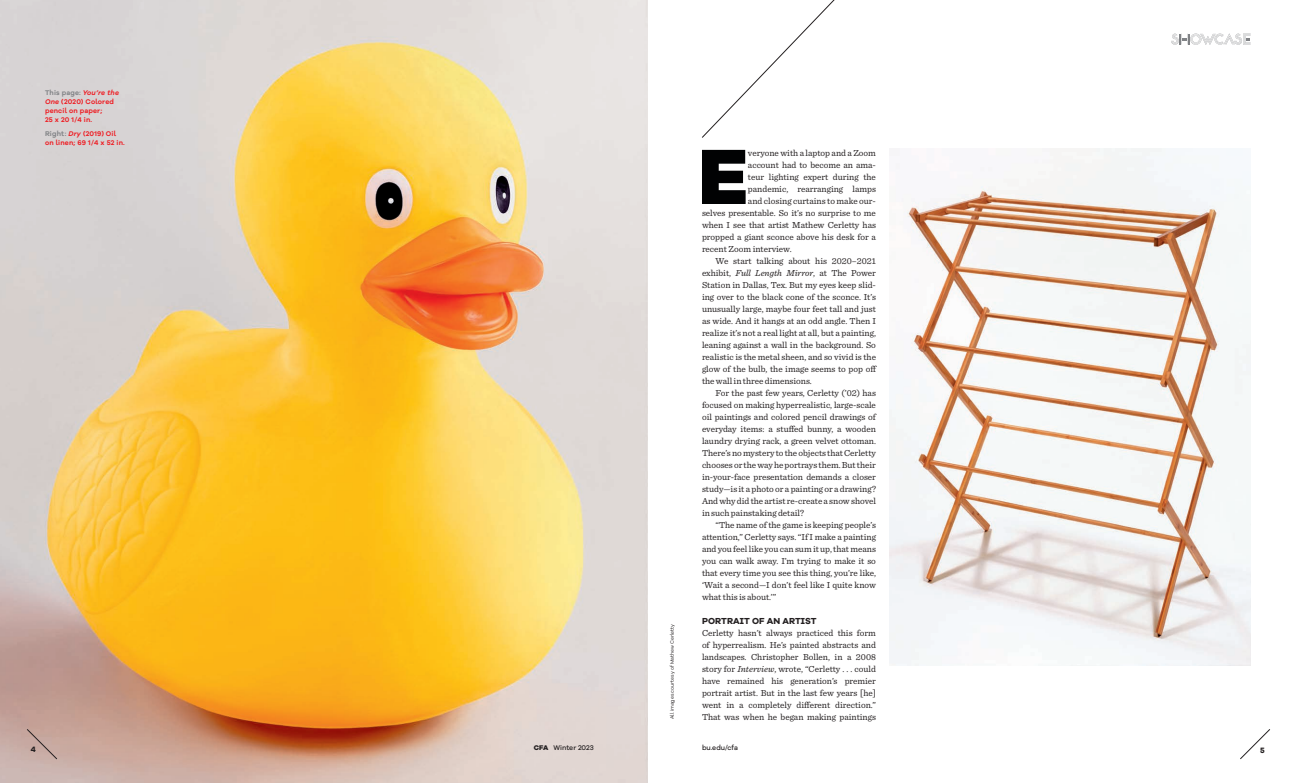
<style>
.page{position:relative;width:1296px;height:783px;background:#fff}
.page>*{position:absolute;margin:0;border:0;box-sizing:border-box;transform-origin:0 0}
.t1{font:800 80.8px "Galano Grotesque";color:#010203}
.t2{font:9.1px/12px "Sentinel";color:#231f20;text-align:justify}
.t3{font:700 9px "Galano Grotesque Alt";letter-spacing:.01em;color:#231f20}
.t4{font:700 8px "Galano Grotesque Alt";color:#231f20}
.t5{font:600 7px/9px "Galano Grotesque Alt";letter-spacing:.025em;color:#ee1d23}
.t6{font:500 7px "Galano Grotesque Alt";color:#231f20}
.t7{font:5px "Galano Grotesque Alt";color:#231f20}
.s1{color:#808285}
.s2{font-style:italic}
.s3{font-weight:800}
</style>
<div class="page">
<img style="left:0;top:0;width:648px;height:783px">
<svg style="left:26px;top:728px;width:32px;height:32px"></svg>
<svg style="left:1171px;top:33px;width:80px;height:12px"></svg>
<svg style="left:702px;top:0;width:133px;height:138px"></svg>
<img style="left:890px;top:149px;width:361px;height:516px">
<svg style="left:1240px;top:729px;width:30px;height:31px"></svg>
<p class="t5" style="left:45px;top:88px;width:76px"><span class="s1">This page:</span> <span class="s2">You’re the<br>One</span> (2020) Colored pencil on paper;<br>25 x 20 1/4 in.</p>
<p class="t5" style="left:45px;top:129px;width:81px"><span class="s1">Right:</span> <span class="s2">Dry</span> (2019) Oil on linen; 69 1/4 x 52 in.</p>
<p class="t4" style="left:31px;top:744px;width:7px">4</p>
<p class="t6" style="left:534px;top:743px;width:62px"><span class="s3">CFA</span> Winter 2023</p>
<p class="t7" style="left:669px;top:719px;width:97px;rotate:-90deg">All images courtesy of Mathew Cerletty</p>
<h1 class="t1" style="left:699px;top:125px;width:51px">E</h1>
<p class="t2" style="left:748px;top:146px;width:130px">veryone with a laptop and a Zoom</p>
<p class="t2" style="left:748px;top:158px;width:130px">account had to become an ama-</p>
<p class="t2" style="left:748px;top:170px;width:130px">teur lighting expert during the</p>
<p class="t2" style="left:748px;top:182px;width:130px">pandemic, rearranging lamps</p>
<p class="t2" style="left:748px;top:194px;width:130px">and closing curtains to make our-</p>
<p class="t2" style="left:702px;top:206px;width:175px">selves presentable. So it’s no surprise to me</p>
<p class="t2" style="left:702px;top:218px;width:176px">when I see that artist Mathew Cerletty has</p>
<p class="t2" style="left:702px;top:230px;width:175px">propped a giant sconce above his desk for a</p>
<p class="t2" style="left:702px;top:242px;width:91px">recent Zoom interview.</p>
<p class="t2" style="left:716px;top:254px;width:162px">We start talking about his 2020–2021</p>
<p class="t2" style="left:702px;top:266px;width:175px">exhibit, <span class="s2">Full Length Mirror</span>, at The Power</p>
<p class="t2" style="left:702px;top:278px;width:175px">Station in Dallas, Tex. But my eyes keep slid-</p>
<p class="t2" style="left:702px;top:290px;width:175px">ing over to the black cone of the sconce. It’s</p>
<p class="t2" style="left:702px;top:302px;width:176px">unusually large, maybe four feet tall and just</p>
<p class="t2" style="left:702px;top:314px;width:176px">as wide. And it hangs at an odd angle. Then I</p>
<p class="t2" style="left:702px;top:326px;width:175px">realize it’s not a real light at all, but a painting,</p>
<p class="t2" style="left:702px;top:338px;width:175px">leaning against a wall in the background. So</p>
<p class="t2" style="left:702px;top:350px;width:176px">realistic is the metal sheen, and so vivid is the</p>
<p class="t2" style="left:702px;top:362px;width:176px">glow of the bulb, the image seems to pop off</p>
<p class="t2" style="left:702px;top:374px;width:111px">the wall in three dimensions.</p>
<p class="t2" style="left:716px;top:386px;width:162px">For the past few years, Cerletty (’02) has</p>
<p class="t2" style="left:702px;top:398px;width:176px">focused on making hyperrealistic, large-scale</p>
<p class="t2" style="left:702px;top:410px;width:176px">oil paintings and colored pencil drawings of</p>
<p class="t2" style="left:702px;top:422px;width:175px">everyday items: a stuffed bunny, a wooden</p>
<p class="t2" style="left:702px;top:434px;width:175px">laundry drying rack, a green velvet ottoman.</p>
<p class="t2" style="left:702px;top:446px;width:175px">There’s no mystery to the objects that Cerletty</p>
<p class="t2" style="left:702px;top:458px;width:176px">chooses or the way he portrays them. But their</p>
<p class="t2" style="left:702px;top:470px;width:176px">in-your-face presentation demands a closer</p>
<p class="t2" style="left:702px;top:482px;width:176px">study—is it a photo or a painting or a drawing?</p>
<p class="t2" style="left:702px;top:494px;width:176px">And why did the artist re-create a snow shovel</p>
<p class="t2" style="left:702px;top:506px;width:104px">in such painstaking detail?</p>
<p class="t2" style="left:716px;top:518px;width:162px">“The name of the game is keeping people’s</p>
<p class="t2" style="left:702px;top:530px;width:176px">attention,” Cerletty says. “If I make a painting</p>
<p class="t2" style="left:702px;top:542px;width:176px">and you feel like you can sum it up, that means</p>
<p class="t2" style="left:702px;top:554px;width:176px">you can walk away. I’m trying to make it so</p>
<p class="t2" style="left:702px;top:566px;width:176px">that every time you see this thing, you’re like,</p>
<p class="t2" style="left:702px;top:578px;width:176px">‘Wait a second—I don’t feel like I quite know</p>
<p class="t2" style="left:702px;top:590px;width:76px">what this is about.’”</p>
<p class="t3" style="left:702px;top:615px;width:116px">PORTRAIT OF AN ARTIST</p>
<p class="t2" style="left:702px;top:626px;width:176px">Cerletty hasn’t always practiced this form of hyperrealism. He’s painted abstracts and landscapes. Christopher Bollen, in a 2008 story for <span class="s2">Interview</span>, wrote, “Cerletty . . . could have remained his generation’s premier portrait artist. But in the last few years [he] went in a completely different direction.”</p>
<p class="t2" style="left:702px;top:710px;width:176px">That was when he began making paintings</p>
<p class="t6" style="left:702px;top:743px;width:37px">bu.edu/cfa</p>
<p class="t4" style="left:1260px;top:745px;width:6px">5</p>
</div>
